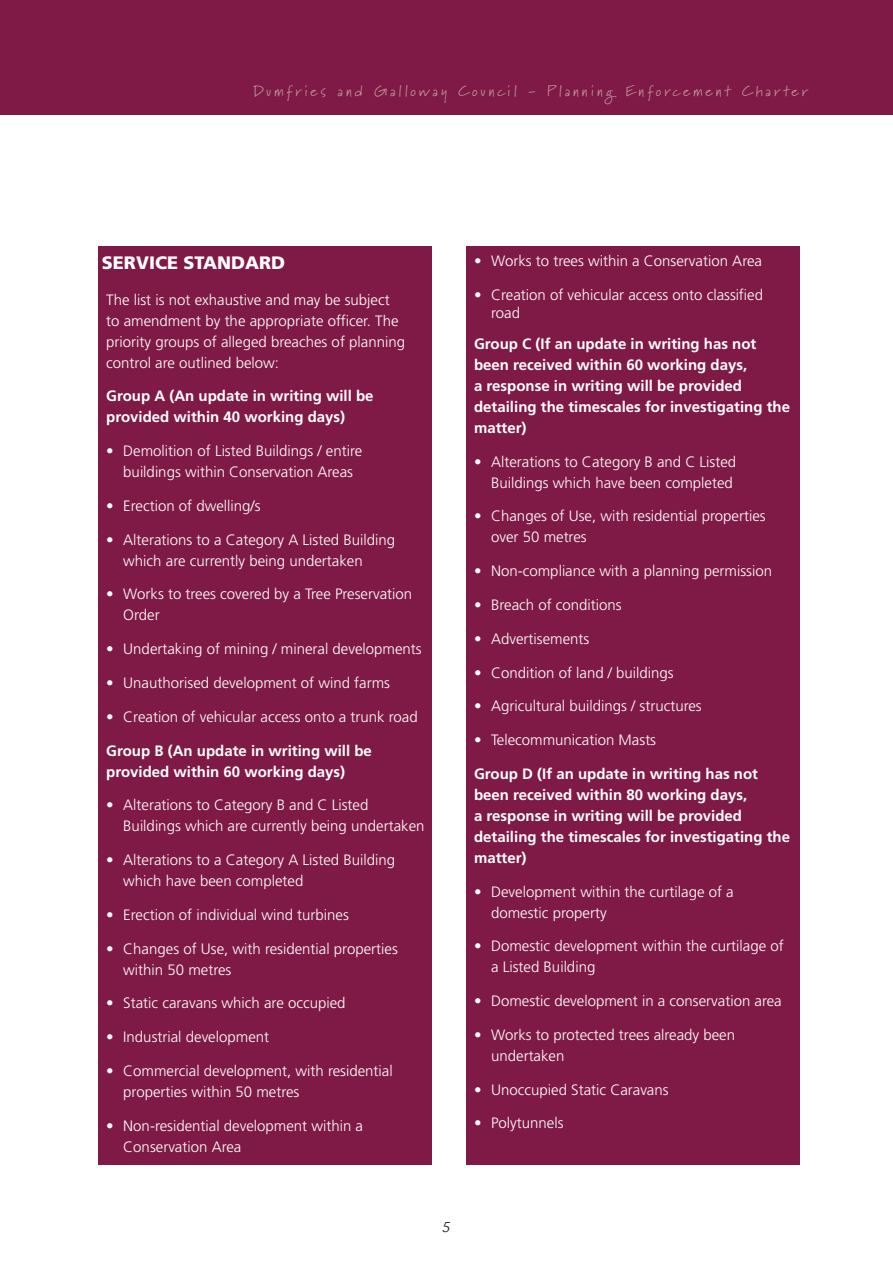
<style>
.page{position:relative;width:893px;height:1263px;background:#fff}
.page>*{position:absolute;margin:0;border:0;box-sizing:border-box;transform-origin:0 0}
.Bodt_Text_Stylez{font:900 18px "Frutiger LT Pro";color:#fff}
.BodyTextuals{font:300 15px/21px "Frutiger LT Pro";color:#fff}
.BodyTextuals-2{font:700 15px/21px "Frutiger LT Pro";color:#fff}
.t1{font:15px "Marydale";letter-spacing:.2em;color:#bf939d}
.t2{font:italic 15px "Beaufort Pro";color:#231f20}
</style>
<div class="page">
<div style="left:0;top:0;width:893px;height:115px;background:#7f1a46"></div>
<div style="left:98px;top:247px;width:334px;height:918px;background:#7f1a46"></div>
<div style="left:466px;top:247px;width:333px;height:918px;background:#7f1a46"></div>
<p class="t1" style="left:253px;top:82px;width:556px">Dumfries and Galloway Council - Planning Enforcement Charter</p>
<p class="Bodt_Text_Stylez" style="left:102px;top:251px;width:185px">SERVICE STANDARD</p>
<p class="BodyTextuals" style="left:106px;top:289px;width:300px">The list is not exhaustive and may be subject to amendment by the appropriate officer. The priority groups of alleged breaches of planning control are outlined below:</p>
<p class="BodyTextuals-2" style="left:106px;top:386px;width:269px">Group A (An update in writing will be provided within 40 working days)</p>
<p class="BodyTextuals" style="left:106px;top:441px;width:257px;text-align:center">• Demolition of Listed Buildings / entire buildings within Conservation Areas</p>
<p class="BodyTextuals" style="left:106px;top:495px;width:156px">• Erection of dwelling/s</p>
<p class="BodyTextuals" style="left:123px;top:529px;width:273px;text-indent:-17px">• Alterations to a Category A Listed Building which are currently being undertaken</p>
<p class="BodyTextuals" style="left:123px;top:584px;width:290px;text-indent:-17px">• Works to trees covered by a Tree Preservation<br>Order</p>
<p class="BodyTextuals" style="left:106px;top:639px;width:317px">• Undertaking of mining / mineral developments</p>
<p class="BodyTextuals" style="left:106px;top:672px;width:285px">• Unauthorised development of wind farms</p>
<p class="BodyTextuals" style="left:106px;top:706px;width:313px">• Creation of vehicular access onto a trunk road</p>
<p class="BodyTextuals-2" style="left:106px;top:740px;width:267px">Group B (An update in writing will be provided within 60 working days)</p>
<p class="BodyTextuals" style="left:123px;top:795px;width:303px;text-indent:-17px">• Alterations to Category B and C Listed<br>Buildings which are currently being undertaken</p>
<p class="BodyTextuals" style="left:123px;top:849px;width:273px;text-indent:-17px">• Alterations to a Category A Listed Building which have been completed</p>
<p class="BodyTextuals" style="left:106px;top:904px;width:244px">• Erection of individual wind turbines</p>
<p class="BodyTextuals" style="left:123px;top:938px;width:276px;text-indent:-17px">• Changes of Use, with residential properties within 50 metres</p>
<p class="BodyTextuals" style="left:106px;top:993px;width:241px">• Static caravans which are occupied</p>
<p class="BodyTextuals" style="left:106px;top:1026px;width:164px">• Industrial development</p>
<p class="BodyTextuals" style="left:123px;top:1060px;width:271px;text-indent:-17px">• Commercial development, with residential properties within 50 metres</p>
<p class="BodyTextuals" style="left:123px;top:1115px;width:241px;text-indent:-17px">• Non-residential development within a<br>Conservation Area</p>
<p class="BodyTextuals" style="left:474px;top:251px;width:289px">• Works to trees within a Conservation Area</p>
<p class="BodyTextuals" style="left:491px;top:286px;width:273px;line-height:18px;text-indent:-17px">• Creation of vehicular access onto classified road</p>
<p class="BodyTextuals-2" style="left:474px;top:333px;width:317px">Group C (If an update in writing has not been received within 60 working days,<br>a response in writing will be provided detailing the timescales for investigating the matter)</p>
<p class="BodyTextuals" style="left:474px;top:451px;width:264px;text-align:right">• Alterations to Category B and C Listed<br>Buildings which have been completed</p>
<p class="BodyTextuals" style="left:491px;top:506px;width:276px;text-indent:-17px">• Changes of Use, with residential properties over 50 metres</p>
<p class="BodyTextuals" style="left:474px;top:561px;width:299px">• Non-compliance with a planning permission</p>
<p class="BodyTextuals" style="left:474px;top:594px;width:149px">• Breach of conditions</p>
<p class="BodyTextuals" style="left:474px;top:628px;width:117px">• Advertisements</p>
<p class="BodyTextuals" style="left:474px;top:662px;width:201px">• Condition of land / buildings</p>
<p class="BodyTextuals" style="left:474px;top:696px;width:229px">• Agricultural buildings / structures</p>
<p class="BodyTextuals" style="left:474px;top:729px;width:184px">• Telecommunication Masts</p>
<p class="BodyTextuals-2" style="left:474px;top:763px;width:317px">Group D (If an update in writing has not been received within 80 working days,<br>a response in writing will be provided detailing the timescales for investigating the matter)</p>
<p class="BodyTextuals" style="left:491px;top:881px;width:244px;text-indent:-17px">• Development within the curtilage of a domestic property</p>
<p class="BodyTextuals" style="left:491px;top:936px;width:294px;text-indent:-17px">• Domestic development within the curtilage of a Listed Building</p>
<p class="BodyTextuals" style="left:474px;top:990px;width:309px">• Domestic development in a conservation area</p>
<p class="BodyTextuals" style="left:491px;top:1024px;width:245px;text-indent:-17px">• Works to protected trees already been undertaken</p>
<p class="BodyTextuals" style="left:474px;top:1079px;width:196px">• Unoccupied Static Caravans</p>
<p class="BodyTextuals" style="left:474px;top:1113px;width:91px">• Polytunnels</p>
<p class="t2" style="left:443px;top:1217px;width:9px">5</p>
</div>
